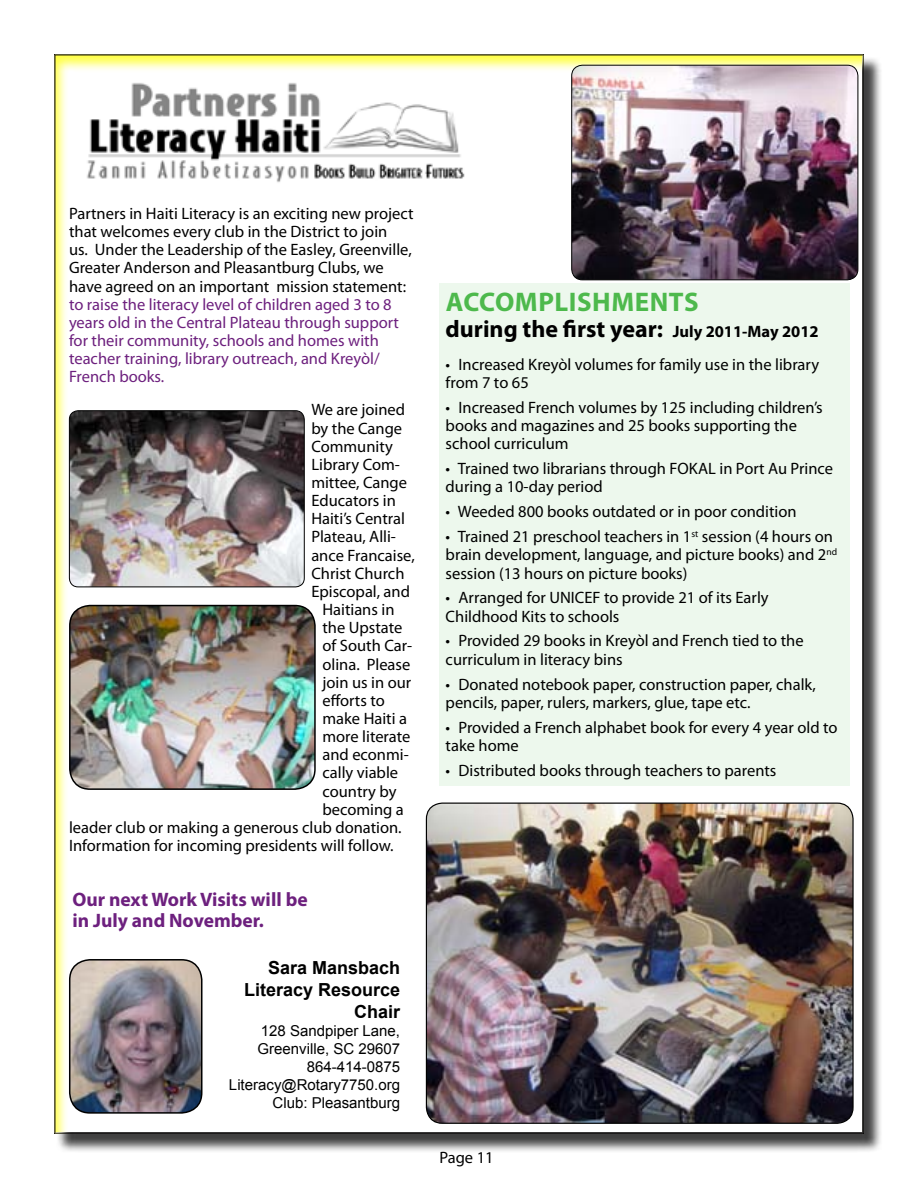
<style>
.page{position:relative;width:918px;height:1188px;background:#fff}
.page>*{position:absolute;margin:0;border:0;box-sizing:border-box;transform-origin:0 0}
.t1{font:700 27px "Myriad Pro";color:#4db94c}
.t2{font:700 24px "Myriad Pro";color:#000}
.t3{font:700 19.5px/21.5px "Myriad Pro";color:#6d207e}
.t4{font:700 18px/21.6px "Arial";color:#000;text-align:right}
.t5{font:16.5px/18.1px "Myriad Pro";color:#000}
.t6{font:16.5px/18.1px "Myriad Pro";color:#6d207e}
.t7{font:15px/18px "Arial";color:#000;text-align:right}
.s1{font-size:16.5px}
</style>
<div class="page">
<div style="left:57px;top:56px;width:826px;height:1097px;background:#000;opacity:.75"></div>
<div style="left:41px;top:50px;width:836px;height:1084px;background:#ff0;opacity:.75"></div>
<img style="left:69px;top:78px;width:419px;height:108px">
<img style="left:70px;top:606px;width:245px;height:183px">
<div style="left:69px;top:605px;width:247px;height:185px;border:2px solid #000;border-radius:20px"></div>
<img style="left:69px;top:411px;width:235px;height:176px">
<div style="left:69px;top:410px;width:236px;height:177px;border:1px solid #000;border-radius:9px"></div>
<img style="left:572px;top:65px;width:286px;height:215px">
<div style="left:571px;top:65px;width:287px;height:215px;border:1px solid #000;border-radius:11px"></div>
<img style="left:426px;top:803px;width:427px;height:320px">
<div style="left:426px;top:803px;width:428px;height:321px;border:1px solid #000;border-radius:16px"></div>
<img style="left:70px;top:960px;width:132px;height:153px">
<div style="left:69px;top:959px;width:133px;height:155px;border:2px solid #000;border-radius:20px"></div>
<div style="left:439px;top:284px;width:410px;height:502px;background:#edf8ed"></div>
<p class="t5" style="left:69px;top:204px;width:346px">Partners in Haiti Literacy is an exciting new project that welcomes every club in the District to join<br>us. Under the Leadership of the Easley, Greenville, Greater Anderson and Pleasantburg Clubs, we have agreed on an important mission statement:</p>
<p class="t6" style="left:69px;top:295px;width:332px">to raise the literacy level of children aged 3 to 8 years old in the Central Plateau through support for their community, schools and homes with teacher training, library outreach, and Kreyòl/ French books.</p>
<p class="t5" style="left:311px;top:401px;width:95px">We are joined</p>
<p class="t5" style="left:311px;top:419px;width:92px">by the Cange</p>
<p class="t5" style="left:311px;top:437px;width:83px">Community</p>
<p class="t5" style="left:311px;top:455px;width:90px">Library Com-</p>
<p class="t5" style="left:311px;top:473px;width:97px">mittee, Cange</p>
<p class="t5" style="left:311px;top:491px;width:86px">Educators in</p>
<p class="t5" style="left:311px;top:509px;width:95px">Haiti’s Central</p>
<p class="t5" style="left:311px;top:528px;width:86px">Plateau, Alli-</p>
<p class="t5" style="left:311px;top:546px;width:105px">ance Francaise,</p>
<p class="t5" style="left:311px;top:564px;width:95px">Christ Church</p>
<p class="t5" style="left:311px;top:582px;width:100px">Episcopal, and</p>
<p class="t5" style="left:322px;top:600px;width:74px">Haitians in</p>
<p class="t5" style="left:322px;top:618px;width:81px">the Upstate</p>
<p class="t5" style="left:322px;top:636px;width:91px">of South Car-</p>
<p class="t5" style="left:322px;top:655px;width:89px">olina. Please</p>
<p class="t5" style="left:322px;top:673px;width:90px">join us in our</p>
<p class="t5" style="left:322px;top:691px;width:64px">efforts to</p>
<p class="t5" style="left:322px;top:709px;width:86px">make Haiti a</p>
<p class="t5" style="left:322px;top:727px;width:90px">more literate</p>
<p class="t5" style="left:322px;top:745px;width:88px">and econmi-</p>
<p class="t5" style="left:322px;top:764px;width:77px">cally viable</p>
<p class="t5" style="left:322px;top:782px;width:76px">country by</p>
<p class="t5" style="left:322px;top:800px;width:83px">becoming a</p>
<p class="t5" style="left:69px;top:818px;width:334px">leader club or making a generous club donation.</p>
<p class="t5" style="left:69px;top:836px;width:326px">Information for incoming presidents will follow.</p>
<p class="t3" style="left:72px;top:888px;width:237px">Our next Work Visits will be in July and November.</p>
<p class="t4" style="left:244px;top:958px;width:158px">Sara Mansbach<br>Literacy Resource<br>Chair</p>
<p class="t7" style="left:229px;top:1021px;width:173px">128 Sandpiper Lane,<br>Greenville, SC 29607<br>864-414-0875<br>Literacy@Rotary7750.org<br>Club: Pleasantburg</p>
<h1 class="t1" style="left:446px;top:284px;width:35px">Accomplis</h1>
<h1 class="t1" style="left:592px;top:284px;width:38px">hments</h1>
<h2 class="t2" style="left:446px;top:313px;width:375px">during the first year: <span class="s1">July 2011-May 2012</span></h2>
<p class="t5" style="left:446px;top:355px;width:375px">• Increased Kreyòl volumes for family use in the library from 7 to 65</p>
<p class="t5" style="left:446px;top:398px;width:379px">• Increased French volumes by 125 including children’s books and magazines and 25 books supporting the school curriculum</p>
<p class="t5" style="left:446px;top:459px;width:389px">• Trained two librarians through FOKAL in Port Au Prince during a 10-day period</p>
<p class="t5" style="left:446px;top:502px;width:353px">• Weeded 800 books outdated or in poor condition</p>
<p class="t5" style="left:446px;top:527px;width:393px">• Trained 21 preschool teachers in 1<sup>st</sup> session (4 hours on brain development, language, and picture books) and 2<sup>nd </sup>session (13 hours on picture books)</p>
<p class="t5" style="left:446px;top:589px;width:325px">• Arranged for UNICEF to provide 21 of its Early<br>Childhood Kits to schools</p>
<p class="t5" style="left:446px;top:632px;width:360px">• Provided 29 books in Kreyòl and French tied to the curriculum in literacy bins</p>
<p class="t5" style="left:446px;top:675px;width:372px">• Donated notebook paper, construction paper, chalk, pencils, paper, rulers, markers, glue, tape etc.</p>
<p class="t5" style="left:446px;top:718px;width:394px">• Provided a French alphabet book for every 4 year old to take home</p>
<p class="t5" style="left:446px;top:761px;width:332px">• Distributed books through teachers to parents</p>
<p class="t5" style="left:439px;top:1149px;width:56px">Page 11</p>
</div>
